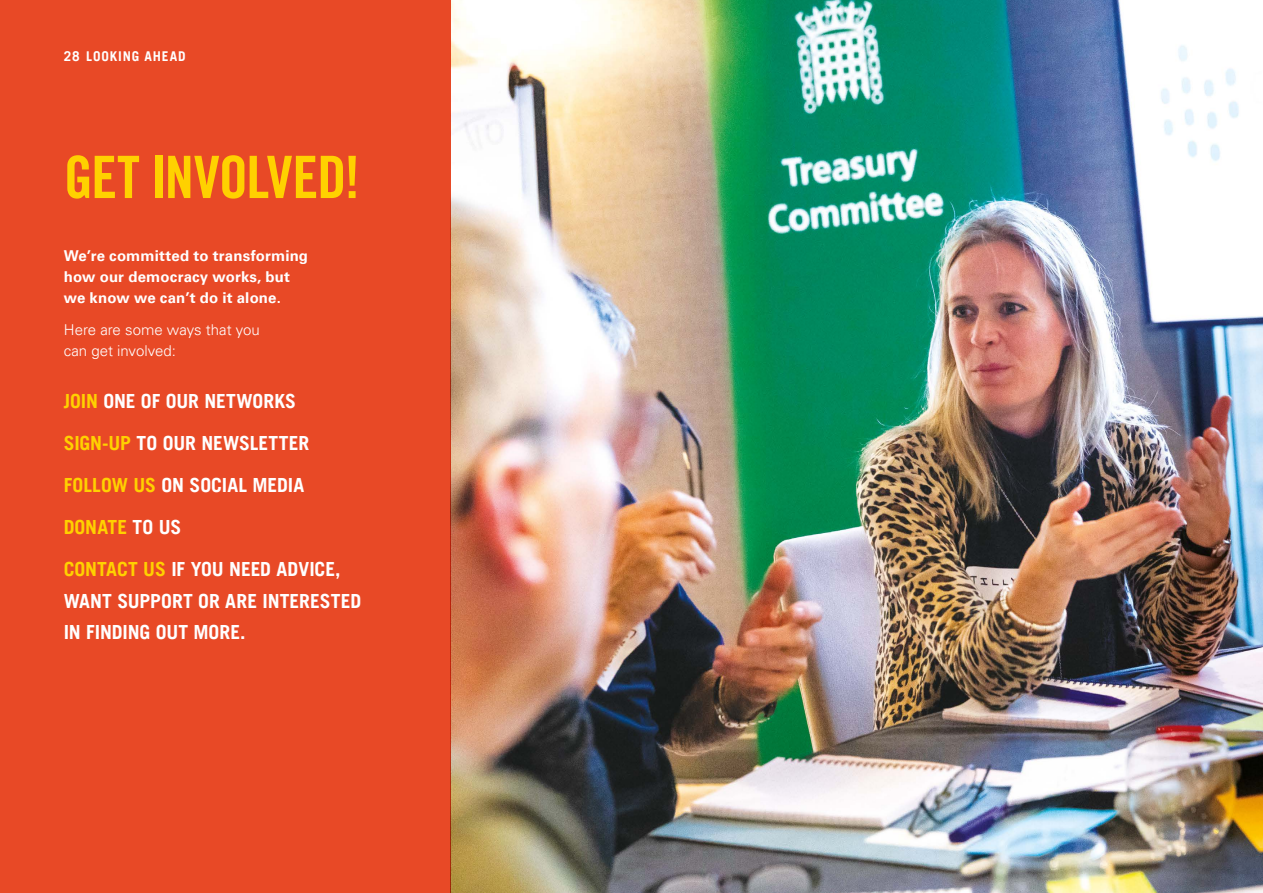
<style>
.page{position:relative;width:1263px;height:893px;background:#fff}
.page>*{position:absolute;margin:0;border:0;box-sizing:border-box;transform-origin:0 0}
.t1{font:58.5px "Trade Gothic LT Pro Bd Cn 20";letter-spacing:-.02em;color:#ffd100}
.t2{font:700 19.5px/42px "Trade Gothic LT Pro";letter-spacing:-.005em;color:#fff}
.t3{font:700 15px/21px "Univers LT Pro 65";letter-spacing:.01em;color:#fff}
.t4{font:300 15px/21px "Univers LT Pro 45";color:#fff}
.t5{font:700 13.5px "Trade Gothic LT Pro";color:#fff}
.s1{color:#ffd100}
</style>
<div class="page">
<img style="left:451px;top:0;width:812px;height:893px">
<div style="left:0;top:0;width:451px;height:893px;background:#e84926"></div>
<p class="t5" style="left:64px;top:48px;width:38px">28 LOOKIN</p>
<p class="t5" style="left:132px;top:48px;width:22px">G AHEA</p>
<p class="t5" style="left:178px;top:48px;width:9px">D</p>
<h1 class="t1" style="left:64px;top:142px;width:298px">GET INVOLVED!</h1>
<p class="t3" style="left:64px;top:244px;width:246px">We’re committed to transforming how our democracy works, but we know we can’t do it alone.</p>
<p class="t4" style="left:64px;top:318px;width:198px">Here are some ways that you can get involved:</p>
<p class="t2" style="left:64px;top:380px;width:278px"><span class="s1">JOIN</span> ONE OF OUR NETWORKS<br><span class="s1">SIGN-UP</span> TO OUR NEWSLETTER<br><span class="s1">FOLLOW US</span> ON SOCIAL MEDIA<br><span class="s1">DONATE</span> TO US<br><span class="s1">CONTACT US</span> IF YOU NEED ADVICE,</p>
<p class="t2" style="left:64px;top:585px;width:299px;line-height:31.5px">WANT SUPPORT OR ARE INTERESTED<br>IN FINDING OUT MORE.</p>
</div>
